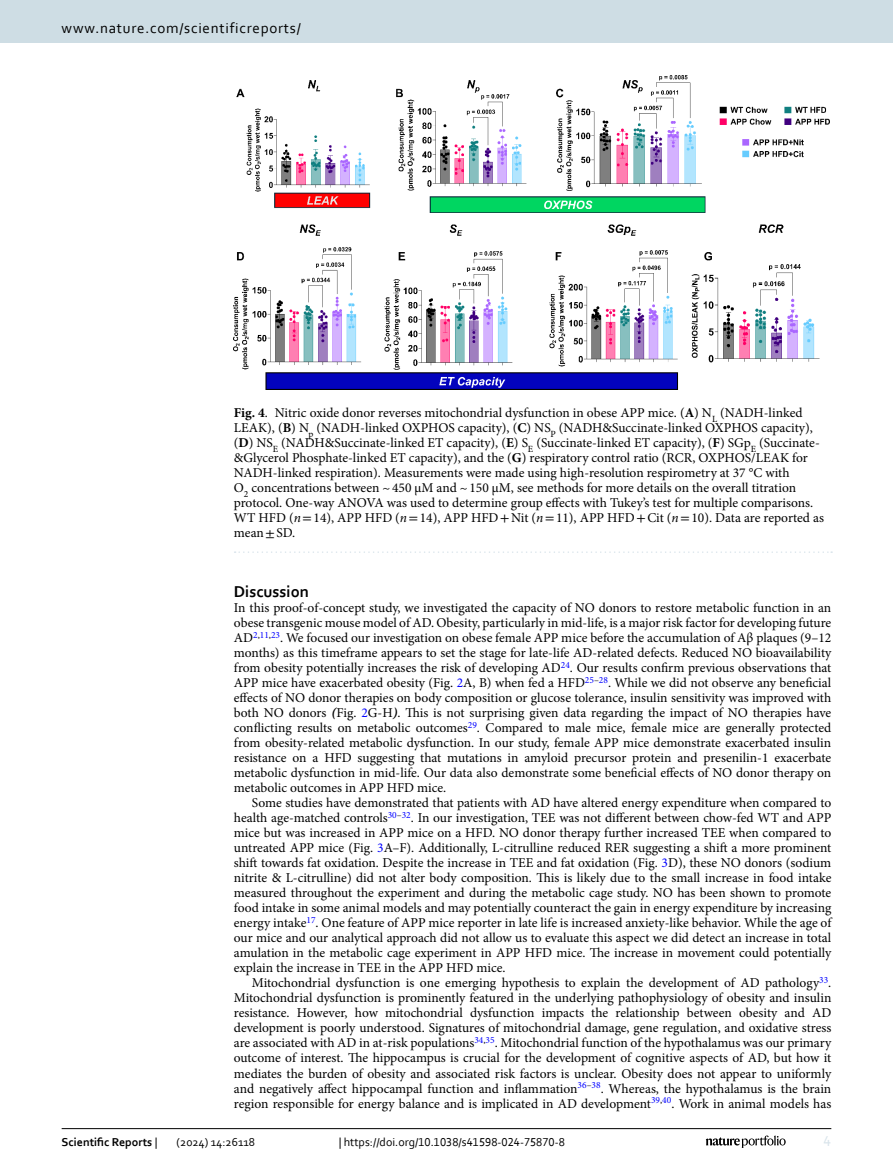
<style>
.page{position:relative;width:893px;height:1174px;background:#fff}
.page>*{position:absolute;margin:0;border:0;box-sizing:border-box;transform-origin:0 0}
.Head_1{font:700 16.5px "Corbel";color:#000}
.t1{font:15px "Corbel";letter-spacing:.05em;color:#000}
.t2{font:15px "Corbel";color:#d9e4eb}
.Body_Text_Indent{font:13.5px/15px "Minion Pro";color:#000;text-align:justify}
.Body_Text{font:13.5px/15px "Minion Pro";color:#000;text-align:justify}
.Figure_Caption{font:13.5px/15px "Minion Pro";color:#000}
.t3{font:12px "Corbel";color:#000}
.t4{font:700 12px "Corbel";color:#000}
.s1{font-weight:700}
.s2{font-style:italic}
.s3{font-family:"STIX"}
.s4{color:#00f}
.s5{font-weight:700;font-style:italic}
.s6{font-weight:400}
</style>
<div class="page">
<img style="left:234px;top:76px;width:595px;height:313px">
<svg style="left:235px;top:551px;width:597px;height:2px"></svg>
<hr style="left:62px;top:1128px;width:769px;height:1px;background:#000">
<svg style="left:706px;top:1135px;width:80px;height:12px"></svg>
<div style="left:0;top:0;width:893px;height:43px;background:#cedde4"></div>
<p class="t1" style="left:62px;top:18px;width:241px">www.nature.com/scientificreports/</p>
<p class="Figure_Caption" style="left:234px;top:405px;width:592px"><span class="s1">Fig. 4</span>. Nitric oxide donor reverses mitochondrial dysfunction in obese APP mice. (<span class="s1">A</span>) N<sub>L</sub> (NADH-linked LEAK), (<span class="s1">B</span>) N<sub>p</sub> (NADH-linked OXPHOS capacity), (<span class="s1">C</span>) NS<sub>P</sub> (NADH&amp;Succinate-linked OXPHOS capacity), (<span class="s1">D</span>) NS<sub>E</sub> (NADH&amp;Succinate-linked ET capacity), (<span class="s1">E</span>) S<sub>E</sub> (Succinate-linked ET capacity), (<span class="s1">F</span>) SGp<sub>E</sub> (Succinate-&amp;Glycerol Phosphate-linked ET capacity), and the (<span class="s1">G</span>) respiratory control ratio (RCR, OXPHOS/LEAK for NADH-linked respiration). Measurements were made using high-resolution respirometry at 37 °C with<br>O<sub>2</sub> concentrations between ~450 µM and ~150 µM, see methods for more details on the overall titration protocol. One-way ANOVA was used to determine group effects with Tukey’s test for multiple comparisons.<br>WT HFD (<span class="s2">n</span><span class="s3">=</span>14), APP HFD (<span class="s2">n</span><span class="s3">=</span>14), APP HFD<span class="s3">+</span>Nit (<span class="s2">n</span><span class="s3">=</span>11), APP HFD<span class="s3">+</span>Cit (<span class="s2">n</span><span class="s3">=</span>10). Data are reported as mean<span class="s3">±</span>SD.</p>
<p class="Head_1" style="left:234px;top:581px;width:77px">Discussion</p>
<p class="Body_Text" style="left:234px;top:600px;width:599px">In this proof-of-concept study, we investigated the capacity of NO donors to restore metabolic function in an obese transgenic mouse model of AD. Obesity, particularly in mid-life, is a major risk factor for developing future AD<sup>2</sup><sup>,</sup><sup>11</sup><sup>,</sup><sup>23</sup>. We focused our investigation on obese female APP mice before the accumulation of Aβ plaques (9–12 months) as this timeframe appears to set the stage for late-life AD-related defects. Reduced NO bioavailability from obesity potentially increases the risk of developing AD<sup>24</sup>. Our results confirm previous observations that APP mice have exacerbated obesity (Fig. <span class="s4">2</span>A, B) when fed a HFD<sup>25</sup><sup>–</sup><sup>28</sup>. While we did not observe any beneficial effects of NO donor therapies on body composition or glucose tolerance, insulin sensitivity was improved with both NO donors <span class="s5">(</span>Fig. <span class="s4">2</span>G-H<span class="s5">)</span>. This is not surprising given data regarding the impact of NO therapies have conflicting results on metabolic outcomes<sup>29</sup>. Compared to male mice, female mice are generally protected from obesity-related metabolic dysfunction. In our study, female APP mice demonstrate exacerbated insulin resistance on a HFD suggesting that mutations in amyloid precursor protein and presenilin-1 exacerbate metabolic dysfunction in mid-life. Our data also demonstrate some beneficial effects of NO donor therapy on metabolic outcomes in APP HFD mice.</p>
<p class="Body_Text_Indent" style="left:234px;top:795px;width:599px;text-indent:18px">Some studies have demonstrated that patients with AD have altered energy expenditure when compared to health age-matched controls<sup>30</sup><sup>–</sup><sup>32</sup>. In our investigation, TEE was not different between chow-fed WT and APP mice but was increased in APP mice on a HFD. NO donor therapy further increased TEE when compared to untreated APP mice (Fig. <span class="s4">3</span>A–F). Additionally, L-citrulline reduced RER suggesting a shift a more prominent shift towards fat oxidation. Despite the increase in TEE and fat oxidation (Fig. <span class="s4">3</span>D), these NO donors (sodium nitrite &amp; L-citrulline) did not alter body composition. This is likely due to the small increase in food intake measured throughout the experiment and during the metabolic cage study. NO has been shown to promote food intake in some animal models and may potentially counteract the gain in energy expenditure by increasing energy intake<sup>17</sup>. One feature of APP mice reporter in late life is increased anxiety-like behavior. While the age of our mice and our analytical approach did not allow us to evaluate this aspect we did detect an increase in total amulation in the metabolic cage experiment in APP HFD mice. The increase in movement could potentially explain the increase in TEE in the APP HFD mice.</p>
<p class="Body_Text_Indent" style="left:234px;top:975px;width:599px;text-indent:18px">Mitochondrial dysfunction is one emerging hypothesis to explain the development of AD pathology<sup>33</sup>.<br>Mitochondrial dysfunction is prominently featured in the underlying pathophysiology of obesity and insulin resistance. However, how mitochondrial dysfunction impacts the relationship between obesity and AD development is poorly understood. Signatures of mitochondrial damage, gene regulation, and oxidative stress are associated with AD in at-risk populations<sup>34</sup><sup>,</sup><sup>35</sup>. Mitochondrial function of the hypothalamus was our primary outcome of interest. The hippocampus is crucial for the development of cognitive aspects of AD, but how it mediates the burden of obesity and associated risk factors is unclear. Obesity does not appear to uniformly and negatively affect hippocampal function and inflammation<sup>36</sup><sup>–</sup><sup>38</sup>. Whereas, the hypothalamus is the brain region responsible for energy balance and is implicated in AD development<sup>39</sup><sup>,</sup><sup>40</sup>. Work in animal models has</p>
<p class="t4" style="left:62px;top:1134px;width:97px">Scientific Reports <span class="s6">|</span></p>
<p class="t3" style="left:177px;top:1134px;width:80px">(2024) 14:26118</p>
<p class="t3" style="left:339px;top:1134px;width:228px">| https://doi.org/10.1038/s41598-024-75870-8</p>
<p class="t2" style="left:824px;top:1132px;width:9px">4</p>
</div>
